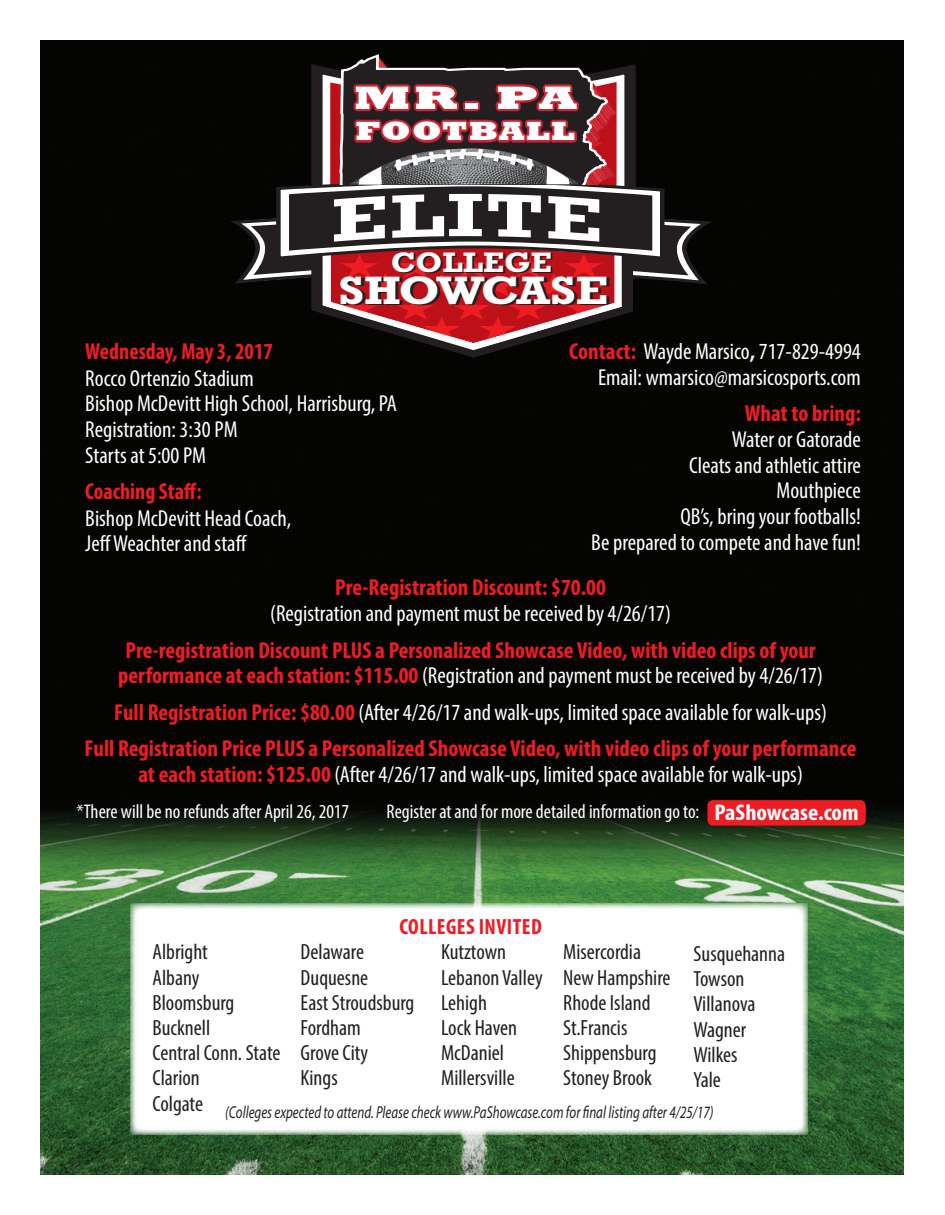
<style>
.page{position:relative;width:945px;height:1215px;background:#fff}
.page>*{position:absolute;margin:0;border:0;box-sizing:border-box;transform-origin:0 0}
.t1{font:700 40.2px "Rockwell";letter-spacing:-.045em;color:#fff;scale:1.21 1}
.t2{font:33.45px "Zapf Dingbats ITC";color:#ee1d23;scale:1.5 1}
.t3{font:800 33px "Rockwell";color:#fff;scale:1.56 1}
.t4{font:700 28.65px "Rockwell";color:#fff;scale:1.1 1}
.t5{font:800 27px "Rockwell";letter-spacing:.04em;color:#fff;scale:1.27 1}
.t6{font:condensed 23.1px/25.7px "Myriad Pro";color:#fff}
.t7{font:700 condensed 23.1px/25.7px "Myriad Pro";color:#ee1d23;text-align:center}
.t8{font:700 condensed 23.1px "Myriad Pro";color:#ee1d23;scale:.96 1}
.t9{font:condensed 22.05px/25.2px "Myriad Pro";color:#231f20}
.t10{font:700 condensed 22.05px "Myriad Pro";letter-spacing:.02em;color:#ee1d23}
.t11{font:condensed 19.8px "Myriad Pro";color:#fff}
.t12{font:italic 17.4px "Myriad Pro";color:#231f20;scale:.75 1}
.s1{font-weight:700;color:#ee1d23}
.s2{font-weight:700}
.s3{font-weight:400;color:#fff}
.s4{font-weight:700;font-size:22.8px}
</style>
<div class="page">
<img style="left:40px;top:40px;width:863px;height:1134px">
<svg style="left:306px;top:350px;width:335px;height:8px;background:#060605"></svg>
<svg style="left:231px;top:54px;width:480px;height:296px;background:#582f31"></svg>
<img style="left:349px;top:149px;width:100px;height:36px">
<img style="left:449px;top:148px;width:130px;height:37px">
<div style="left:707px;top:800px;width:159px;height:26px;background:#ee1d23;border-radius:6px"></div>
<div style="left:130px;top:903px;width:678px;height:232px;background:#fff"></div>
<h3 class="t3" style="left:354px;top:79px;width:145px">MR. PA</h3>
<p class="t5" style="left:356px;top:116px;width:174px">FOOTBALL</p>
<h2 class="t2" style="left:339px;top:88px;width:178px">★★★★★</h2>
<h2 class="t2" style="left:366px;top:107px;width:141px">★★★★</h2>
<h2 class="t2" style="left:339px;top:130px;width:178px">★★★★★</h2>
<p class="t4" style="left:391px;top:245px;width:148px">COLLEGE</p>
<h2 class="t2" style="left:339px;top:250px;width:178px">★★★★★</h2>
<h2 class="t2" style="left:365px;top:269px;width:141px">★★★★</h2>
<h1 class="t1" style="left:338px;top:266px;width:225px">SHOWCASE</h1>
<h2 class="t2" style="left:339px;top:292px;width:178px">★★★★★</h2>
<p class="t8" style="left:85px;top:337px;width:197px">Wednesday, May 3, 2017</p>
<p class="t6" style="left:85px;top:365px;width:313px">Rocco Ortenzio Stadium<br>Bishop McDevitt High School, Harrisburg, PA<br>Registration: 3:30 PM<br>Starts at 5:00 PM</p>
<p class="t8" style="left:85px;top:477px;width:123px">Coaching Staff:</p>
<p class="t6" style="left:85px;top:505px;width:207px">Bishop McDevitt Head Coach,<br>Jeff Weachter and staff</p>
<p class="t6" style="left:569px;top:339px;width:293px;text-align:right"><span class="s1">Contact:</span> Wayde Marsico<span class="s2">,</span> 717-829-4994<br>Email: wmarsico@marsicosports.com</p>
<p class="t7" style="left:745px;top:400px;width:118px">What to bring:</p>
<p class="t6" style="left:591px;top:426px;width:271px;text-align:right">Water or Gatorade<br>Cleats and athletic attire<br>Mouthpiece<br>QB’s, bring your footballs!<br>Be prepared to compete and have fun!</p>
<p class="t7" style="left:335px;top:574px;width:272px">Pre-Registration Discount: $70.00</p>
<p class="t6" style="left:270px;top:600px;width:402px">(Registration and payment must be received by 4/26/17)</p>
<p class="t7" style="left:118px;top:637px;width:706px">Pre-registration Discount PLUS a Personalized Showcase Video, with video clips of your performance at each station: $115.00 <span class="s3">(Registration and payment must be received by 4/26/17)</span></p>
<p class="t7" style="left:85px;top:693px;width:773px;line-height:36.5px">Full Registration Price: $80.00 <span class="s3">(After 4/26/17 and walk-ups, limited space available for walk-ups)<br></span>Full Registration Price PLUS a Personalized Showcase Video, with video clips of your performance</p>
<p class="t6" style="left:138px;top:761px;width:666px"><span class="s1">at each station: $125.00</span> (After 4/26/17 and walk-ups, limited space available for walk-ups)</p>
<p class="t11" style="left:76px;top:799px;width:274px">*There will be no refunds after April 26, 2017</p>
<p class="t11" style="left:387px;top:799px;width:474px">Register at and for more detailed information go to: <span class="s4">PaShowcase.com</span></p>
<p class="t10" style="left:399px;top:913px;width:144px">COLLEGES INVITED</p>
<p class="t9" style="left:153px;top:939px;width:129px">Albright<br>Albany<br>Bloomsburg<br>Bucknell<br>Central Conn. State<br>Clarion<br>Colgate</p>
<p class="t9" style="left:301px;top:939px;width:115px">Delaware<br>Duquesne<br>East Stroudsburg<br>Fordham<br>Grove City<br>Kings</p>
<p class="t9" style="left:441px;top:939px;width:103px">Kutztown<br>Lebanon Valley<br>Lehigh<br>Lock Haven<br>McDaniel<br>Millersville</p>
<p class="t9" style="left:563px;top:939px;width:109px">Misercordia<br>New Hampshire<br>Rhode Island<br>St.Francis<br>Shippensburg<br>Stoney Brook</p>
<p class="t9" style="left:694px;top:941px;width:93px">Susquehanna<br>Towson<br>Villanova<br>Wagner<br>Wilkes<br>Yale</p>
<p class="t12" style="left:225px;top:1102px;width:652px">(Colleges expected to attend. Please check www.PaShowcase.com for final listing after 4/25/17)</p>
</div>
